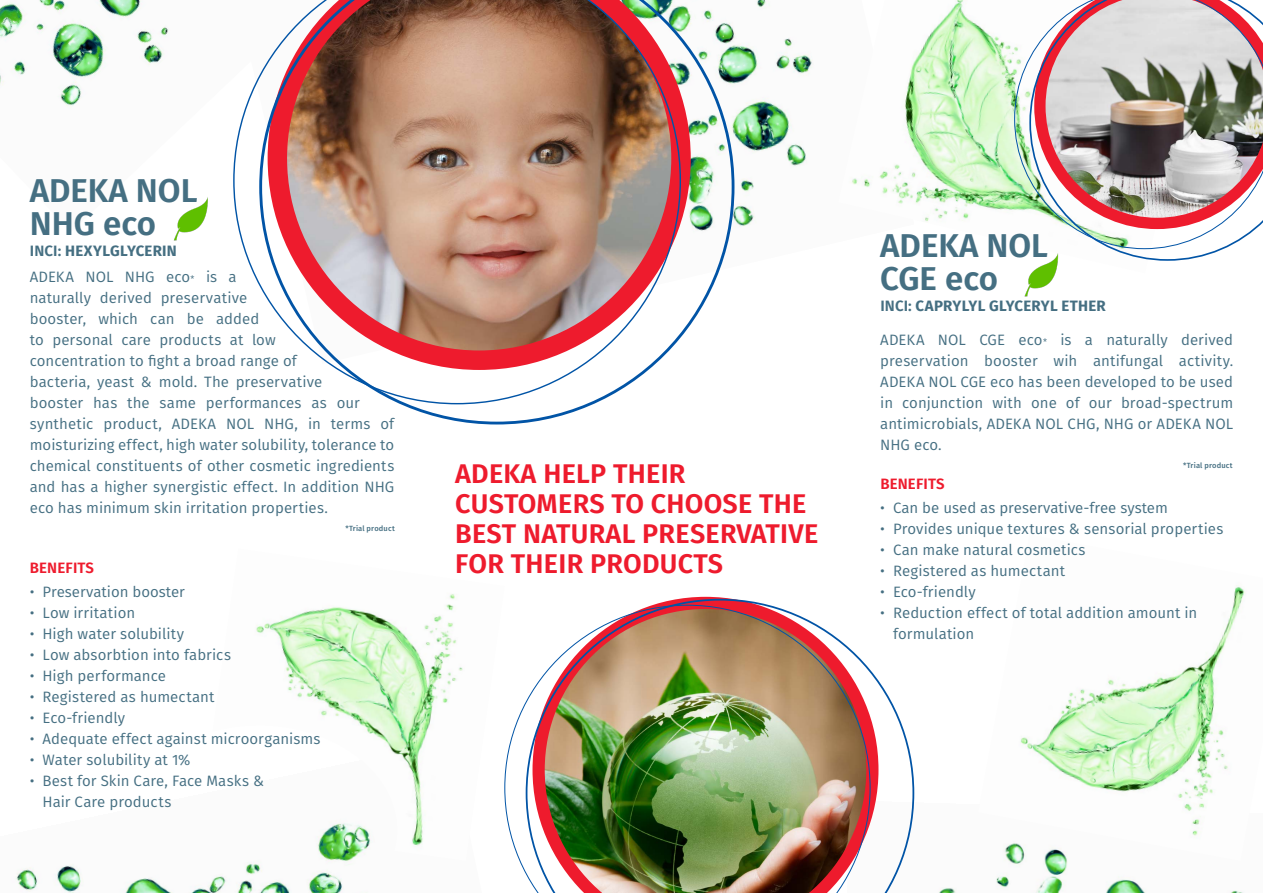
<style>
.page{position:relative;width:1263px;height:893px;background:#fff}
.page>*{position:absolute;margin:0;border:0;box-sizing:border-box;transform-origin:0 0}
.Headline_eco{font:600 33px/33px "Fira Sans";color:#456f82}
.Subhead_med_rot{font:600 27px/30px "Fira Sans";letter-spacing:.01em;color:#ee1b2d}
.Copy{font:15px/21px "Fira Sans";letter-spacing:.005em;color:#456f82}
.Subhead{font:700 15px "Fira Sans";letter-spacing:.015em;color:#456f82}
.Subhead_rot{font:600 15px "Fira Sans";letter-spacing:.01em;color:#ee1b2d}
.Trial_Product{font:500 7.5px "Fira Sans";letter-spacing:.025em;color:#456f82}
.s1{font-weight:600}
.s2{font-size:9px}
</style>
<div class="page">
<img style="left:173px;top:232px;width:15px;height:9px">
<img style="left:16px;top:861px;width:335px;height:32px">
<img style="left:256px;top:594px;width:207px;height:267px">
<img style="left:0;top:0;width:208px;height:232px">
<img style="left:734px;top:0;width:79px;height:227px">
<img style="left:259px;top:0;width:475px;height:424px">
<img style="left:914px;top:800px;width:329px;height:93px">
<img style="left:1024px;top:273px;width:32px;height:24px">
<img style="left:978px;top:585px;width:267px;height:276px">
<img style="left:851px;top:0;width:207px;height:273px">
<svg style="left:1014px;top:0;width:15px;height:249px"></svg>
<img style="left:1029px;top:0;width:234px;height:261px">
<img style="left:526px;top:599px;width:388px;height:294px">
<p class="Headline_eco" style="left:30px;top:173px;width:169px">ADEKA NOL<br>NHG eco</p>
<p class="Subhead" style="left:30px;top:240px;width:148px"><span class="s1">INCI:</span> HEXYLGLYCERIN</p>
<p class="Copy" style="left:30px;top:266px;width:366px">ADEKA NOL NHG eco<span class="s2">*</span> is a<br>naturally derived preservative<br>booster, which can be added<br>to personal care products at low<br>concentration to fight a broad range of<br>bacteria, yeast &amp; mold. The preservative<br>booster has the same performances as our synthetic product, ADEKA NOL NHG, in terms of moisturizing effect, high water solubility, tolerance to chemical constituents of other cosmetic ingredients and has a higher synergistic effect. In addition NHG eco has minimum skin irritation properties.</p>
<p class="Subhead_rot" style="left:30px;top:557px;width:66px">BENEFITS</p>
<p class="Copy" style="left:30px;top:581px;width:157px">• Preservation booster</p>
<p class="Copy" style="left:30px;top:602px;width:107px">• Low irritation</p>
<p class="Copy" style="left:30px;top:623px;width:156px">• High water solubility</p>
<p class="Copy" style="left:30px;top:644px;width:203px">• Low absorbtion into fabrics</p>
<p class="Copy" style="left:30px;top:665px;width:138px">• High performance</p>
<p class="Copy" style="left:30px;top:686px;width:186px">• Registered as humectant</p>
<p class="Copy" style="left:30px;top:707px;width:97px">• Eco-friendly</p>
<p class="Copy" style="left:30px;top:728px;width:292px">• Adequate effect against microorganisms</p>
<p class="Copy" style="left:30px;top:749px;width:162px">• Water solubility at 1%</p>
<p class="Copy" style="left:43px;top:770px;width:223px;text-indent:-13px">• Best for Skin Care, Face Masks &amp;<br>Hair Care products</p>
<p class="Trial_Product" style="left:345px;top:523px;width:51px">*Trial product</p>
<p class="Subhead_med_rot" style="left:455px;top:459px;width:232px">ADEKA HELP THEIR</p>
<p class="Subhead_med_rot" style="left:455px;top:489px;width:365px">CUSTOMERS TO CHOOSE THE<br>BEST NATURAL PRESERVATIVE<br>FOR THEIR PRODUCTS</p>
<p class="Headline_eco" style="left:880px;top:229px;width:169px">ADEKA NOL<br>CGE eco</p>
<p class="Subhead" style="left:880px;top:295px;width:227px"><span class="s1">INCI:</span> CAPRYLYL GLYCERYL ETHER</p>
<p class="Copy" style="left:880px;top:329px;width:354px;text-align:justify">ADEKA NOL CGE eco<span class="s2">*</span> is a naturally derived preservation booster wih antifungal activity.<br>ADEKA NOL CGE eco has been developed to be used in conjunction with one of our broad-spectrum antimicrobials, ADEKA NOL CHG, NHG or ADEKA NOL NHG eco.</p>
<p class="Subhead_rot" style="left:880px;top:473px;width:66px">BENEFITS</p>
<p class="Copy" style="left:880px;top:497px;width:289px">• Can be used as preservative-free system</p>
<p class="Copy" style="left:880px;top:518px;width:345px">• Provides unique textures &amp; sensorial properties</p>
<p class="Copy" style="left:880px;top:539px;width:207px">• Can make natural cosmetics</p>
<p class="Copy" style="left:880px;top:560px;width:186px">• Registered as humectant</p>
<p class="Copy" style="left:880px;top:581px;width:97px">• Eco-friendly</p>
<p class="Copy" style="left:893px;top:602px;width:306px;text-indent:-13px">• Reduction effect of total addition amount in formulation</p>
<p class="Trial_Product" style="left:1183px;top:460px;width:51px">*Trial product</p>
</div>
